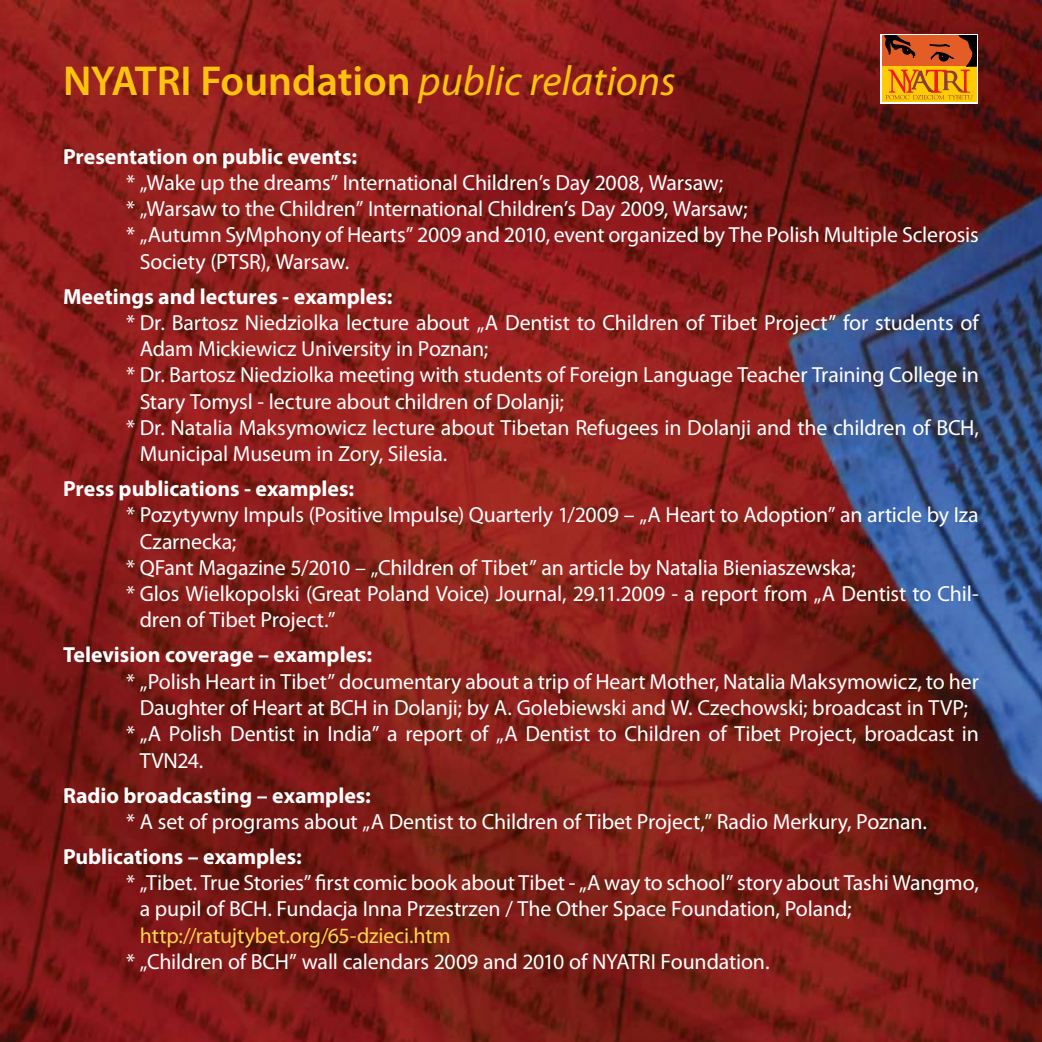
<style>
.page{position:relative;width:1042px;height:1042px;background:#fff}
.page>*{position:absolute;margin:0;border:0;box-sizing:border-box;transform-origin:0 0}
.t1{font:600 42px "Myriad Pro";color:#ffc20e}
.t2{font:21.88px/26.2px "Myriad Pro";letter-spacing:-.01em;color:#fff}
.t3{font:700 21.88px "Myriad Pro";color:#fff}
.t4{font:21.88px "Myriad Pro";letter-spacing:-.005em;color:#ffd64f}
.s1{font-weight:400;font-style:italic}
</style>
<div class="page">
<img style="left:0;top:0;width:1042px;height:1042px">
<svg style="left:880px;top:34px;width:98px;height:70px"></svg>
<div style="left:882px;top:66px;width:94px;height:36px;background:linear-gradient(to right,#ffcb05,#ffcb05)"></div>
<svg style="left:883px;top:35px;width:93px;height:64px;background:#cf7515"></svg>
<h1 class="t1" style="left:63px;top:54px;width:614px">NYATRI Foundation <span class="s1">public relations</span></h1>
<p class="t3" style="left:63px;top:142px;width:296px">Presentation on public events:</p>
<p class="t2" style="left:126px;top:169px;width:599px">* „Wake up the dreams” International Children’s Day 2008, Warsaw;</p>
<p class="t2" style="left:126px;top:195px;width:623px">* „Warsaw to the Children” International Children’s Day 2009, Warsaw;</p>
<p class="t2" style="left:126px;top:222px;width:854px">* „Autumn SyMphony of Hearts” 2009 and 2010, event organized by The Polish Multiple Sclerosis</p>
<p class="t2" style="left:140px;top:248px;width:211px">Society (PTSR), Warsaw.</p>
<p class="t3" style="left:63px;top:282px;width:331px">Meetings and lectures - examples:</p>
<p class="t2" style="left:126px;top:309px;width:854px">* Dr. Bartosz Niedziolka lecture about „A Dentist to Children of Tibet Project” for students of</p>
<p class="t2" style="left:140px;top:335px;width:350px">Adam Mickiewicz University in Poznan;</p>
<p class="t2" style="left:126px;top:362px;width:854px">* Dr. Bartosz Niedziolka meeting with students of Foreign Language Teacher Training College in</p>
<p class="t2" style="left:140px;top:388px;width:426px">Stary Tomysl - lecture about children of Dolanji;</p>
<p class="t2" style="left:126px;top:414px;width:854px">* Dr. Natalia Maksymowicz lecture about Tibetan Refugees in Dolanji and the children of BCH,</p>
<p class="t2" style="left:140px;top:440px;width:309px">Municipal Museum in Zory, Silesia.</p>
<p class="t3" style="left:63px;top:474px;width:293px">Press publications - examples:</p>
<p class="t2" style="left:126px;top:502px;width:854px">* Pozytywny Impuls (Positive Impulse) Quarterly 1/2009 – „A Heart to Adoption” an article by Iza</p>
<p class="t2" style="left:140px;top:528px;width:98px">Czarnecka;</p>
<p class="t2" style="left:126px;top:554px;width:731px">* QFant Magazine 5/2010 – „Children of Tibet” an article by Natalia Bieniaszewska;</p>
<p class="t2" style="left:126px;top:580px;width:854px">* Glos Wielkopolski (Great Poland Voice) Journal, 29.11.2009 - a report from „A Dentist to Chil-</p>
<p class="t2" style="left:140px;top:607px;width:197px">dren of Tibet Project.”</p>
<p class="t3" style="left:63px;top:641px;width:311px">Television coverage – examples:</p>
<p class="t2" style="left:126px;top:668px;width:854px">* „Polish Heart in Tibet” documentary about a trip of Heart Mother, Natalia Maksymowicz, to her</p>
<p class="t2" style="left:140px;top:694px;width:830px">Daughter of Heart at BCH in Dolanji; by A. Golebiewski and W. Czechowski; broadcast in TVP;</p>
<p class="t2" style="left:126px;top:720px;width:854px">* „A Polish Dentist in India” a report of „A Dentist to Children of Tibet Project, broadcast in</p>
<p class="t2" style="left:140px;top:747px;width:65px">TVN24.</p>
<p class="t3" style="left:63px;top:781px;width:309px">Radio broadcasting – examples:</p>
<p class="t2" style="left:126px;top:808px;width:802px">* A set of programs about „A Dentist to Children of Tibet Project,” Radio Merkury, Poznan.</p>
<p class="t3" style="left:63px;top:842px;width:240px">Publications – examples:</p>
<p class="t2" style="left:140px;top:869px;width:840px;text-indent:-14px">* „Tibet. True Stories” first comic book about Tibet - „A way to school” story about Tashi Wangmo, a pupil of BCH. Fundacja Inna Przestrzen / The Other Space Foundation, Poland;</p>
<p class="t4" style="left:140px;top:921px;width:312px">http://ratujtybet.org/65-dzieci.htm</p>
<p class="t2" style="left:126px;top:948px;width:645px">* „Children of BCH” wall calendars 2009 and 2010 of NYATRI Foundation.</p>
</div>
